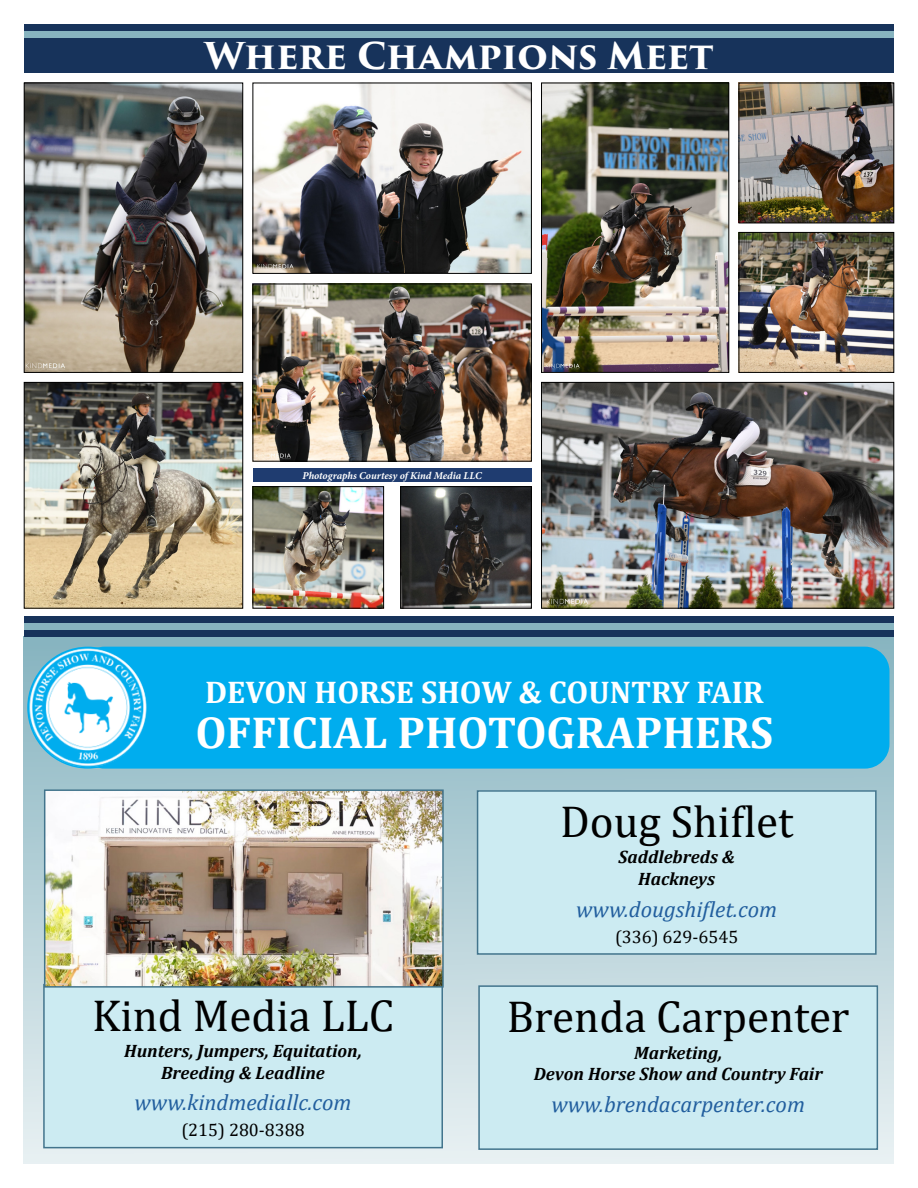
<style>
.page{position:relative;width:918px;height:1188px;background:#fff}
.page>*{position:absolute;margin:0;border:0;box-sizing:border-box;transform-origin:0 0}
.t1{font:45px "Cambria";color:#000}
.t2{font:700 45px "Cambria";color:#fff}
.t3{font:700 36px "Trajan Pro 3";letter-spacing:-.01em;color:#fff}
.t4{font:700 31.5px "Cambria";color:#fff}
.t5{font:italic 22.5px "Cambria";color:#215e9e}
.t6{font:italic 700 18px/21.6px "Cambria";color:#000;text-align:center}
.t7{font:18px "Cambria";color:#000}
.t8{font:italic 700 10.5px "Minion Pro";letter-spacing:-.005em;color:#fff}
</style>
<div class="page">
<div style="left:23px;top:637px;width:871px;height:527px;background:linear-gradient(to bottom,#84b3c0,#eaf1f3)"></div>
<div style="left:24px;top:630px;width:870px;height:7px;background:#17335b"></div>
<div style="left:24px;top:623px;width:870px;height:7px;background:#87b4c0"></div>
<div style="left:24px;top:616px;width:870px;height:7px;background:#17335b"></div>
<div style="left:80px;top:647px;width:810px;height:122px;background:#00adee;border-radius:25px"></div>
<img style="left:28px;top:647px;width:120px;height:121px;border-radius:60px">
<div style="left:27px;top:647px;width:121px;height:122px;border:2px solid #00adee;border-radius:50%"></div>
<div style="left:44px;top:985px;width:398px;height:163px;background:#ccebf2"></div>
<div style="left:43px;top:984px;width:400px;height:164px;border:2px solid #42748c"></div>
<div style="left:478px;top:791px;width:398px;height:163px;background:#ccebf2"></div>
<div style="left:477px;top:790px;width:400px;height:165px;border:2px solid #42748c"></div>
<div style="left:479px;top:986px;width:398px;height:163px;background:#ccebf2"></div>
<div style="left:478px;top:985px;width:400px;height:165px;border:2px solid #42748c"></div>
<img style="left:47px;top:792px;width:394px;height:193px">
<div style="left:44px;top:789px;width:400px;height:199px;border:2px solid #42748c"></div>
<div style="left:24px;top:31px;width:870px;height:7px;background:#87b4c0"></div>
<div style="left:24px;top:24px;width:870px;height:7px;background:#17335b"></div>
<div style="left:24px;top:38px;width:870px;height:35px;background:#17335b"></div>
<img style="left:26px;top:85px;width:215px;height:286px">
<div style="left:24px;top:83px;width:219px;height:290px;border:1px solid #000"></div>
<div style="left:253px;top:468px;width:279px;height:14px;background:#1f3c70"></div>
<img style="left:255px;top:85px;width:275px;height:187px">
<div style="left:253px;top:83px;width:279px;height:191px;border:1px solid #000"></div>
<img style="left:543px;top:85px;width:184px;height:286px">
<div style="left:541px;top:83px;width:188px;height:290px;border:1px solid #000"></div>
<img style="left:741px;top:85px;width:151px;height:136px">
<div style="left:739px;top:83px;width:155px;height:140px;border:1px solid #000"></div>
<img style="left:741px;top:234px;width:151px;height:137px">
<div style="left:739px;top:232px;width:155px;height:141px;border:1px solid #000"></div>
<img style="left:26px;top:384px;width:215px;height:222px">
<div style="left:24px;top:382px;width:219px;height:226px;border:1px solid #000"></div>
<img style="left:255px;top:286px;width:275px;height:173px">
<div style="left:253px;top:284px;width:279px;height:177px;border:1px solid #000"></div>
<img style="left:255px;top:488px;width:127px;height:118px">
<div style="left:253px;top:486px;width:131px;height:122px;border:1px solid #000"></div>
<img style="left:402px;top:488px;width:128px;height:118px">
<div style="left:400px;top:486px;width:132px;height:122px;border:1px solid #000"></div>
<img style="left:543px;top:384px;width:349px;height:222px">
<div style="left:541px;top:382px;width:353px;height:226px;border:1px solid #000"></div>
<h2 class="t3" style="left:204px;top:29px;width:511px">Where Champions Meet</h2>
<p class="t8" style="left:302px;top:468px;width:181px">Photographs Courtesy of Kind Media LLC</p>
<h3 class="t4" style="left:205px;top:670px;width:560px">DEVON HORSE SHOW &amp; COUNTRY FAIR</h3>
<h1 class="t2" style="left:195px;top:701px;width:580px">OFFICIAL PHOTOGRAPHERS</h1>
<h1 class="t1" style="left:92px;top:989px;width:304px">Kind Media LLC</h1>
<p class="t6" style="left:124px;top:1040px;width:239px">Hunters, Jumpers, Equitation,<br>Breeding &amp; Leadline</p>
<p class="t5" style="left:135px;top:1087px;width:219px">www.kindmediallc.com</p>
<p class="t7" style="left:181px;top:1120px;width:125px">(215) 280-8388</p>
<h1 class="t1" style="left:560px;top:795px;width:235px">Doug Shiflet</h1>
<p class="t6" style="left:619px;top:846px;width:118px">Saddlebreds &amp;<br>Hackneys</p>
<p class="t5" style="left:576px;top:893px;width:202px">www.dougshiflet.com</p>
<p class="t7" style="left:615px;top:926px;width:125px">(336) 629-6545</p>
<h1 class="t1" style="left:507px;top:991px;width:344px">Brenda Carpenter</h1>
<p class="t6" style="left:534px;top:1041px;width:290px">Marketing,<br>Devon Horse Show and Country Fair</p>
<p class="t5" style="left:551px;top:1088px;width:255px">www.brendacarpenter.com</p>
</div>
